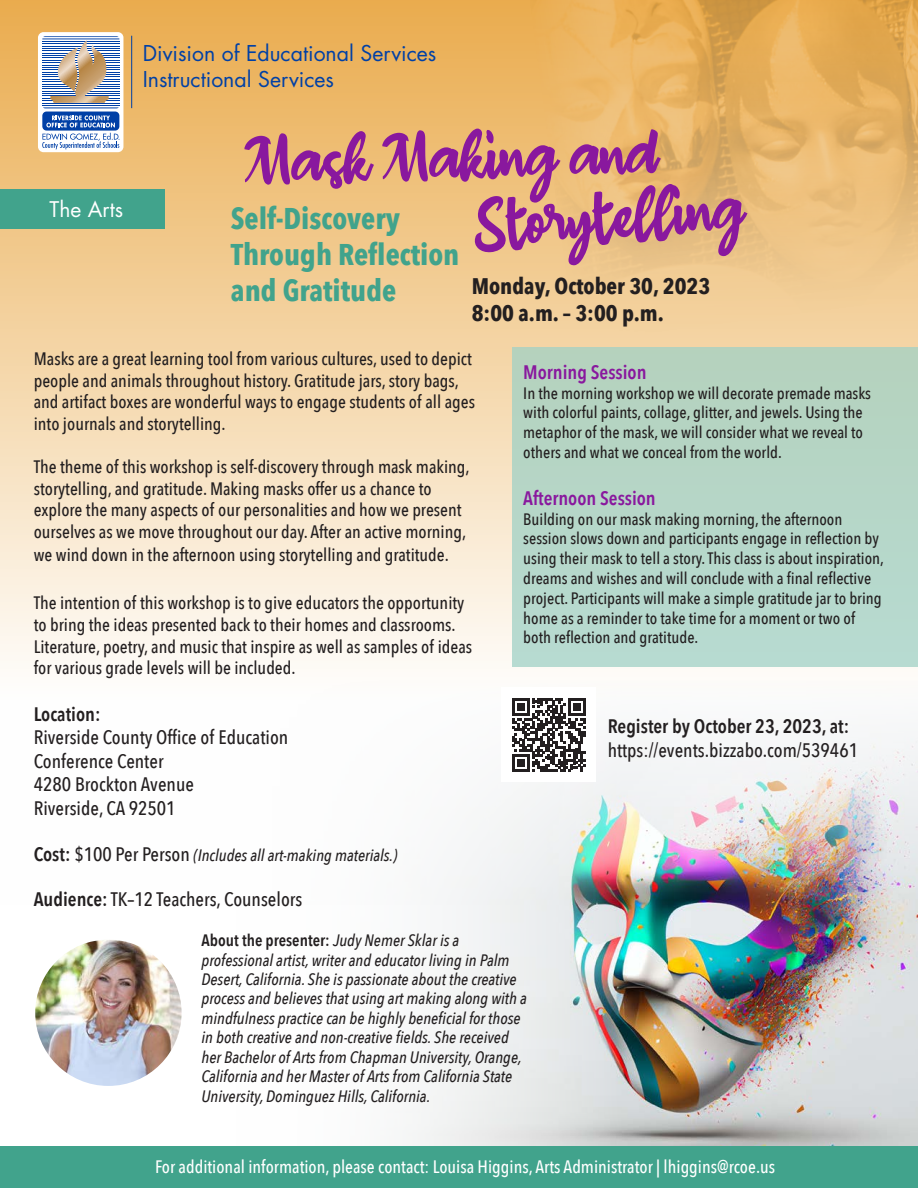
<style>
.page{position:relative;width:918px;height:1188px;background:#fff}
.page>*{position:absolute;margin:0;border:0;box-sizing:border-box;transform-origin:0 0}
.t1{font:73.2px "a Ahay Hore";color:#89189e}
.t2{font:700 30px/35.8px "Avenir Next Condensed";color:#41a38c}
.t3{font:700 22.5px "Avenir Next Condensed";color:#231f20}
.t4{font:21.3px "Futura Std";color:#0040a6}
.t5{font:21px "Futura Std";color:#fff}
.t6{font:500 19.5px "Avenir Next Condensed";color:#231f20}
.t7{font:600 19.5px "Avenir Next Condensed";color:#231f20}
.t8{font:600 19.5px "Avenir Next Condensed";color:#89189e}
.t9{font:500 18px/21.6px "Avenir Next Condensed";color:#231f20}
.t10{font:500 18px "Avenir Next Condensed";color:#fff}
.t11{font:500 16.5px/19.8px "Avenir Next Condensed";color:#231f20}
.t12{font:italic 500 16.5px/19.5px "Avenir Next Condensed";color:#231f20}
.s1{font-weight:600;font-style:normal;font-size:19.5px}
.s2{font-style:normal;font-size:19.5px}
.s3{font-weight:600}
.s4{font-weight:600;font-style:normal}
</style>
<div class="page">
<div style="left:0;top:0;width:918px;height:905px;background:linear-gradient(to bottom,#ebb057,#fff)"></div>
<img style="left:529px;top:0;width:389px;height:347px">
<img style="left:236px;top:681px;width:682px;height:466px">
<div style="left:512px;top:347px;width:406px;height:320px;background:#b6d6c7"></div>
<svg style="left:38px;top:32px;width:85px;height:120px"></svg>
<hr style="left:131px;top:36px;width:1px;height:72px;background:#0040a6">
<div style="left:0;top:189px;width:165px;height:40px;background:#41a38c"></div>
<div style="left:0;top:1147px;width:918px;height:41px;background:#41a38c"></div>
<div style="left:502px;top:688px;width:94px;height:94px;background:#fff"></div>
<svg style="left:512px;top:698px;width:74px;height:74px"></svg>
<img style="left:35px;top:940px;width:147px;height:146px;border-radius:73px">
<p class="t5" style="left:49px;top:196px;width:75px">The Arts</p>
<p class="t4" style="left:143px;top:40px;width:295px">Division of Educational Services</p>
<p class="t4" style="left:143px;top:66px;width:193px">Instructional Services</p>
<p class="t1" style="left:244px;top:132px;width:413px;rotate:-1deg">Mask Making and</p>
<p class="t1" style="left:473px;top:195px;width:270px;rotate:-3deg">Storytelling</p>
<p class="t2" style="left:231px;top:200px;width:230px">Self-Discovery<br>Through Reflection and Gratitude</p>
<p class="t3" style="left:472px;top:272px;width:240px">Monday, October 30, 2023</p>
<p class="t3" style="left:472px;top:299px;width:193px">8:00 a.m. – 3:00 p.m.</p>
<p class="t9" style="left:34px;top:348px;width:443px">Masks are a great learning tool from various cultures, used to depict people and animals throughout history. Gratitude jars, story bags, and artifact boxes are wonderful ways to engage students of all ages into journals and storytelling.</p>
<p class="t9" style="left:34px;top:456px;width:437px">The theme of this workshop is self-discovery through mask making, storytelling, and gratitude. Making masks offer us a chance to explore the many aspects of our personalities and how we present ourselves as we move throughout our day. After an active morning,</p>
<p class="t9" style="left:34px;top:544px;width:417px">we wind down in the afternoon using storytelling and gratitude.</p>
<p class="t9" style="left:34px;top:592px;width:440px">The intention of this workshop is to give educators the opportunity to bring the ideas presented back to their homes and classrooms.<br>Literature, poetry, and music that inspire as well as samples of ideas for various grade levels will be included.</p>
<p class="t7" style="left:34px;top:697px;width:68px">Location:</p>
<p class="t6" style="left:34px;top:726px;width:256px">Riverside County Office of Education</p>
<p class="t6" style="left:34px;top:749px;width:131px">Conference Center</p>
<p class="t6" style="left:34px;top:773px;width:162px">4280 Brockton Avenue</p>
<p class="t6" style="left:34px;top:796px;width:143px">Riverside, CA 92501</p>
<p class="t12" style="left:34px;top:846px;width:365px"><span class="s1">Cost:</span> <span class="s2">$100 Per Person</span> (Includes all art-making materials.)</p>
<p class="t6" style="left:34px;top:888px;width:270px"><span class="s3">Audience:</span> TK–12 Teachers, Counselors</p>
<p class="t8" style="left:523px;top:355px;width:125px">Morning Session</p>
<p class="t11" style="left:523px;top:383px;width:349px">In the morning workshop we will decorate premade masks with colorful paints, collage, glitter, and jewels. Using the metaphor of the mask, we will consider what we reveal to others and what we conceal from the world.</p>
<p class="t8" style="left:523px;top:481px;width:134px">Afternoon Session</p>
<p class="t11" style="left:523px;top:509px;width:362px">Building on our mask making morning, the afternoon session slows down and participants engage in reflection by using their mask to tell a story. This class is about inspiration, dreams and wishes and will conclude with a final reflective project. Participants will make a simple gratitude jar to bring home as a reminder to take time for a moment or two of both reflection and gratitude.</p>
<p class="t7" style="left:608px;top:710px;width:243px">Register by October 23, 2023, at:</p>
<p class="t6" style="left:608px;top:738px;width:252px">https://events.bizzabo.com/539461</p>
<p class="t12" style="left:202px;top:931px;width:327px"><span class="s4">About the presenter:</span> Judy Nemer Sklar is a professional artist, writer and educator living in Palm Desert, California. She is passionate about the creative process and believes that using art making along with a mindfulness practice can be highly beneficial for those in both creative and non-creative fields. She received her Bachelor of Arts from Chapman University, Orange, California and her Master of Arts from California State University, Dominguez Hills, California.</p>
<p class="t10" style="left:155px;top:1156px;width:622px">For additional information, please contact: Louisa Higgins, Arts Administrator | lhiggins@rcoe.us</p>
</div>
